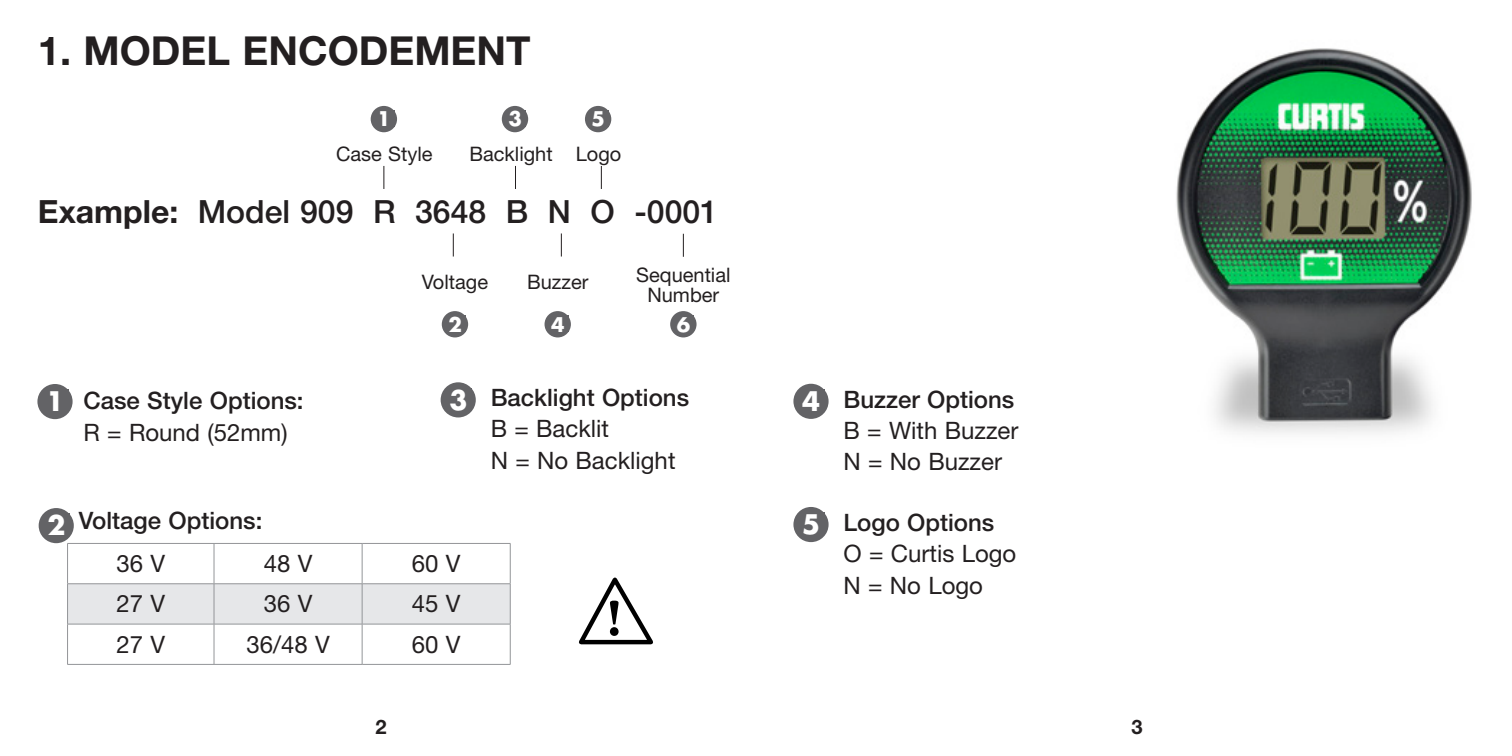
<style>
.page{position:relative;width:1512px;height:756px;background:#fff}
.page>*{position:absolute;margin:0;border:0;box-sizing:border-box;transform-origin:0 0}
.t1{font:700 40px "Helvetica Neue LT Std";color:#231f20}
.t2{font:500 32px "Helvetica Neue LT Std";color:#231f20}
.t3{font:700 26.4px "Futura Std";color:#fff}
.t4{font:24px/31.6px "Helvetica Neue LT Std";color:#231f20}
.t5{font:500 24px "Helvetica Neue LT Std";color:#231f20}
.t6{font:20px/20px "Helvetica Neue LT Std";color:#231f20;text-align:center}
.t7{font:700 20px "Helvetica Neue LT Std";color:#231f20}
.t8{font:700 19.6px "Futura Std";color:#fff}
.s1{font-weight:700}
.s2{font-family:"Futura Std";font-weight:700;font-size:26.4px;color:#fff}
.s3{font-weight:500}
</style>
<div class="page">
<svg style="left:579px;top:578px;width:74px;height:67px"></svg>
<hr style="left:383px;top:166px;width:2px;height:23px;background:#231f20">
<div style="left:371px;top:106px;width:26px;height:26px;background:#636366;border-radius:50%"></div>
<div style="left:502px;top:106px;width:26px;height:26px;background:#636366;border-radius:50%"></div>
<div style="left:508px;top:110px;width:18px;height:17px;background:#636366"></div>
<div style="left:585px;top:106px;width:26px;height:26px;background:#636366;border-radius:50%"></div>
<div style="left:591px;top:110px;width:18px;height:17px;background:#636366"></div>
<div style="left:442px;top:311px;width:26px;height:26px;background:#636366;border-radius:50%"></div>
<div style="left:448px;top:315px;width:18px;height:17px;background:#636366"></div>
<div style="left:545px;top:311px;width:26px;height:26px;background:#636366;border-radius:50%"></div>
<div style="left:670px;top:311px;width:27px;height:26px;background:#636366;border-radius:50%"></div>
<svg style="left:515px;top:166px;width:1px;height:23px"></svg>
<svg style="left:601px;top:166px;width:1px;height:23px"></svg>
<svg style="left:453px;top:233px;width:1px;height:24px"></svg>
<svg style="left:561px;top:233px;width:1px;height:24px"></svg>
<svg style="left:683px;top:234px;width:1px;height:23px"></svg>
<div style="left:37px;top:384px;width:36px;height:35px;background:#636366;border-radius:50%"></div>
<div style="left:39px;top:508px;width:35px;height:35px;background:#636366;border-radius:50%"></div>
<div style="left:441px;top:382px;width:35px;height:35px;background:#636366;border-radius:50%"></div>
<div style="left:68px;top:584px;width:442px;height:39px;background:#e6e7e9"></div>
<hr style="left:67px;top:543px;width:147px;height:1px;background:#939598">
<hr style="left:67px;top:544px;width:1px;height:40px;background:#939598">
<hr style="left:214px;top:543px;width:148px;height:1px;background:#939598">
<hr style="left:213px;top:544px;width:2px;height:40px;background:#939598">
<hr style="left:362px;top:543px;width:149px;height:1px;background:#939598">
<hr style="left:361px;top:544px;width:2px;height:40px;background:#939598">
<hr style="left:510px;top:544px;width:1px;height:40px;background:#939598">
<hr style="left:67px;top:583px;width:147px;height:1px;background:#939598">
<hr style="left:67px;top:584px;width:1px;height:40px;background:#939598">
<hr style="left:214px;top:583px;width:148px;height:1px;background:#939598">
<hr style="left:213px;top:584px;width:2px;height:40px;background:#939598">
<hr style="left:362px;top:583px;width:149px;height:1px;background:#939598">
<hr style="left:361px;top:584px;width:2px;height:40px;background:#939598">
<hr style="left:510px;top:584px;width:1px;height:40px;background:#939598">
<hr style="left:67px;top:623px;width:147px;height:2px;background:#939598">
<hr style="left:67px;top:624px;width:1px;height:40px;background:#939598">
<hr style="left:214px;top:623px;width:148px;height:2px;background:#939598">
<hr style="left:213px;top:624px;width:2px;height:40px;background:#939598">
<hr style="left:362px;top:623px;width:149px;height:2px;background:#939598">
<hr style="left:361px;top:624px;width:2px;height:40px;background:#939598">
<hr style="left:510px;top:624px;width:1px;height:40px;background:#939598">
<hr style="left:67px;top:664px;width:147px;height:1px;background:#939598">
<hr style="left:214px;top:664px;width:148px;height:1px;background:#939598">
<hr style="left:362px;top:664px;width:149px;height:1px;background:#939598">
<div style="left:793px;top:384px;width:36px;height:35px;background:#636366;border-radius:50%"></div>
<div style="left:802px;top:389px;width:23px;height:23px;background:#636366"></div>
<div style="left:793px;top:507px;width:36px;height:35px;background:#636366;border-radius:50%"></div>
<img style="left:1176px;top:48px;width:296px;height:386px">
<h1 class="t1" style="left:38px;top:26px;width:494px">1. MODEL ENCODEMENT</h1>
<p class="t8" style="left:377px;top:106px;width:15px">1</p>
<p class="t8" style="left:508px;top:106px;width:15px">3</p>
<p class="t8" style="left:591px;top:106px;width:15px">5</p>
<p class="t6" style="left:336px;top:143px;width:98px">Case Style</p>
<p class="t6" style="left:469px;top:144px;width:85px">Backlight</p>
<p class="t6" style="left:576px;top:143px;width:47px">Logo</p>
<h2 class="t2" style="left:38px;top:192px;width:682px"><span class="s1">Example:</span> Model 909 R 3648 B N O -0001</h2>
<p class="t6" style="left:422px;top:271px;width:68px">Voltage</p>
<p class="t6" style="left:527px;top:271px;width:63px">Buzzer</p>
<p class="t6" style="left:636px;top:265px;width:96px">Sequential<br>Number</p>
<p class="t3" style="left:46px;top:384px;width:20px">1</p>
<p class="t5" style="left:83px;top:386px;width:222px">Case Style Options:</p>
<p class="t4" style="left:83px;top:416px;width:206px">R = Round (52mm)</p>
<p class="t5" style="left:47px;top:506px;width:216px"><span class="s2">2</span> Voltage Options:</p>
<p class="t8" style="left:448px;top:311px;width:15px">2</p>
<p class="t8" style="left:551px;top:311px;width:15px">4</p>
<p class="t8" style="left:677px;top:311px;width:15px">6</p>
<p class="t5" style="left:449px;top:383px;width:241px"><span class="s2">3</span> Backlight Options</p>
<p class="t4" style="left:491px;top:412px;width:186px">B = Backlit<br>N = No Backlight</p>
<p class="t4" style="left:116px;top:548px;width:50px">36 V</p>
<p class="t4" style="left:264px;top:548px;width:50px">48 V</p>
<p class="t4" style="left:412px;top:548px;width:50px">60 V</p>
<p class="t4" style="left:116px;top:588px;width:50px">27 V</p>
<p class="t4" style="left:264px;top:588px;width:50px">36 V</p>
<p class="t4" style="left:412px;top:588px;width:50px">45 V</p>
<p class="t4" style="left:116px;top:628px;width:50px">27 V</p>
<p class="t4" style="left:246px;top:628px;width:85px">36/48 V</p>
<p class="t4" style="left:412px;top:628px;width:50px">60 V</p>
<p class="t4" style="left:843px;top:383px;width:177px;text-indent:-41px"><span class="s2">4</span> <span class="s3">Buzzer Options<br></span>B = With Buzzer<br>N = No Buzzer</p>
<p class="t4" style="left:843px;top:506px;width:174px;text-indent:-41px"><span class="s2">5</span> <span class="s3">Logo Options<br></span>O = Curtis Logo<br>N = No Logo</p>
<p class="t7" style="left:376px;top:715px;width:13px">2</p>
<p class="t7" style="left:1132px;top:715px;width:13px">3</p>
</div>
